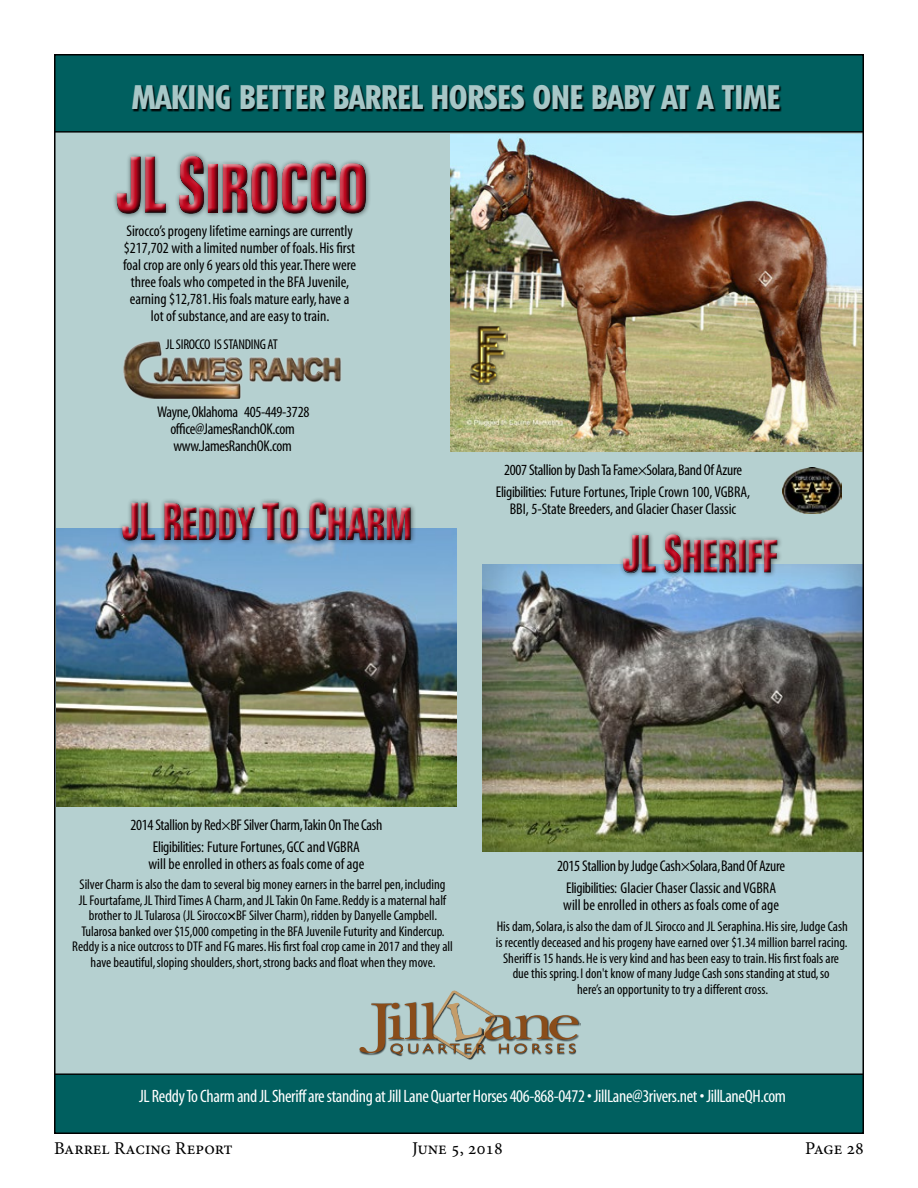
<style>
.page{position:relative;width:918px;height:1188px;background:#fff}
.page>*{position:absolute;margin:0;border:0;box-sizing:border-box;transform-origin:0 0}
.t1{font:700 extra-condensed 66.9px "Zurich BT";letter-spacing:-.02em;color:#c0081f;scale:.95 1}
.t2{font:700 extra-condensed 44.55px "Zurich BT";letter-spacing:-.02em;color:#c0081f;scale:.95 1}
.t3{font:800 condensed 32.25px "Tempo";color:#a7c7c7;scale:1.05 1}
.t4{font:condensed 18px "Myriad";letter-spacing:-.02em;color:#fff}
.t5{font:18px "Minion Pro";color:#000}
.t6{font:condensed 15.6px/17px "Myriad";letter-spacing:-.01em;color:#000;text-align:center}
.t7{font:condensed 15.6px/17px "Myriad Pro";color:#000;text-align:center}
.t8{font:condensed 14.25px "Myriad";letter-spacing:-.02em;color:#000}
.t9{font:condensed 14.1px/15.6px "Myriad";color:#000;text-align:center}
.s1{font-size:76.95px}
.s2{font-size:51.3px}
.s3{font-family:"Myriad"}
.s4{font-weight:700}
</style>
<div class="page">
<div style="left:55px;top:55px;width:808px;height:1078px;background:#b5d0d0"></div>
<svg style="left:360px;top:990px;width:218px;height:70px"></svg>
<img style="left:57px;top:528px;width:400px;height:278px">
<div style="left:114px;top:153px;width:257px;height:66px;background:#000;opacity:.75"></div>
<div style="left:117px;top:496px;width:298px;height:47px;background:#b5d0d0"></div>
<div style="left:119px;top:499px;width:297px;height:47px;background:#000;opacity:.75"></div>
<img style="left:483px;top:564px;width:378px;height:287px">
<img style="left:123px;top:341px;width:218px;height:58px">
<img style="left:451px;top:135px;width:410px;height:316px">
<div style="left:619px;top:529px;width:164px;height:50px;background:#000;opacity:.5"></div>
<div style="left:618px;top:529px;width:164px;height:45px;background:#b5d0d0"></div>
<div style="left:620px;top:532px;width:163px;height:46px;background:#000;opacity:.75"></div>
<img style="left:468px;top:325px;width:40px;height:59px">
<img style="left:782px;top:467px;width:60px;height:46px">
<div style="left:57px;top:57px;width:804px;height:76px;background:#005f5f"></div>
<svg style="left:132px;top:85px;width:650px;height:27px;background:#002d2d"></svg>
<div style="left:57px;top:1073px;width:804px;height:58px;background:#005f5f"></div>
<h3 class="t3" style="left:132px;top:77px;width:618px">MAKING BETTER BARREL HORSES ONE BABY AT A TIME</h3>
<h1 class="t1" style="left:117px;top:150px;width:267px"><span class="s1">JL S</span>IROCCO</h1>
<p class="t6" style="left:123px;top:223px;width:234px">Sirocco’s progeny lifetime earnings are currently $217,702 with a limited number of foals. His first foal crop are only 6 years old this year.There were three foals who competed in the BFA Juvenile, earning $12,781. His foals mature early, have a lot of substance, and are easy to train.</p>
<p class="t8" style="left:166px;top:338px;width:113px">JL SIROCCO IS STANDING AT</p>
<p class="t6" style="left:157px;top:404px;width:154px">Wayne,Oklahoma 405-449-3728 office@JamesRanchOK.com www.JamesRanchOK.com</p>
<h2 class="t2" style="left:122px;top:498px;width:307px"><span class="s2">JL R</span>EDDY <span class="s2">T</span>O <span class="s2">C</span>HARM</h2>
<p class="t6" style="left:504px;top:462px;width:239px">2007 Stallion by Dash Ta Fame×Solara,Band Of Azure</p>
<p class="t7" style="left:496px;top:484px;width:256px"><span class="s3">Eligibilities:</span> Future Fortunes, Triple Crown 100, VGBRA,<br>BBI, 5-State Breeders, and Glacier Chaser Classic</p>
<h2 class="t2" style="left:623px;top:531px;width:165px"><span class="s2">JL S</span>HERIFF</h2>
<p class="t6" style="left:130px;top:814px;width:253px;line-height:22.6px">2014 Stallion by Red×BF Silver Charm,Takin On The Cash<br>Eligibilities: Future Fortunes, GCC and VGBRA</p>
<p class="t7" style="left:149px;top:856px;width:217px">will be enrolled in others as foals come of age</p>
<p class="t9" style="left:72px;top:877px;width:382px">Silver Charm is also the dam to several big money earners in the barrel pen, including<br>JL Fourtafame, JL Third Times A Charm, and JL Takin On Fame. Reddy is a maternal half brother to JL Tularosa (JL Sirocco<span class="s4">×</span>BF Silver Charm), ridden by Danyelle Campbell.<br>Tularosa banked over $15,000 competing in the BFA Juvenile Futurity and Kindercup.<br>Reddy is a nice outcross to DTF and FG mares. His first foal crop came in 2017 and they all have beautiful, sloping shoulders, short, strong backs and float when they move.</p>
<p class="t6" style="left:557px;top:858px;width:229px">2015 Stallion by Judge Cash×Solara,Band Of Azure</p>
<p class="t7" style="left:563px;top:879px;width:217px;text-align:left"><span class="s3">Eligibilities:</span> Glacier Chaser Classic and VGBRA will be enrolled in others as foals come of age</p>
<p class="t9" style="left:496px;top:920px;width:354px">His dam, Solara, is also the dam of JL Sirocco and JL Seraphina. His sire, Judge Cash is recently deceased and his progeny have earned over $1.34 million barrel racing.<br>Sheriff is 15 hands. He is very kind and has been easy to train. His first foals are due this spring. I don't know of many Judge Cash sons standing at stud, so<br>here’s an opportunity to try a different cross.</p>
<p class="t4" style="left:139px;top:1087px;width:648px">JL Reddy To Charm and JL Sheriff are standing at Jill Lane Quarter Horses 406-868-0472 • JillLane@3rivers.net • JillLaneQH.com</p>
<p class="t5" style="left:54px;top:1136px;width:180px">Barrel Racing Report</p>
<p class="t5" style="left:412px;top:1136px;width:92px">June 5, 2018</p>
<p class="t5" style="left:805px;top:1136px;width:60px">Page 28</p>
</div>
